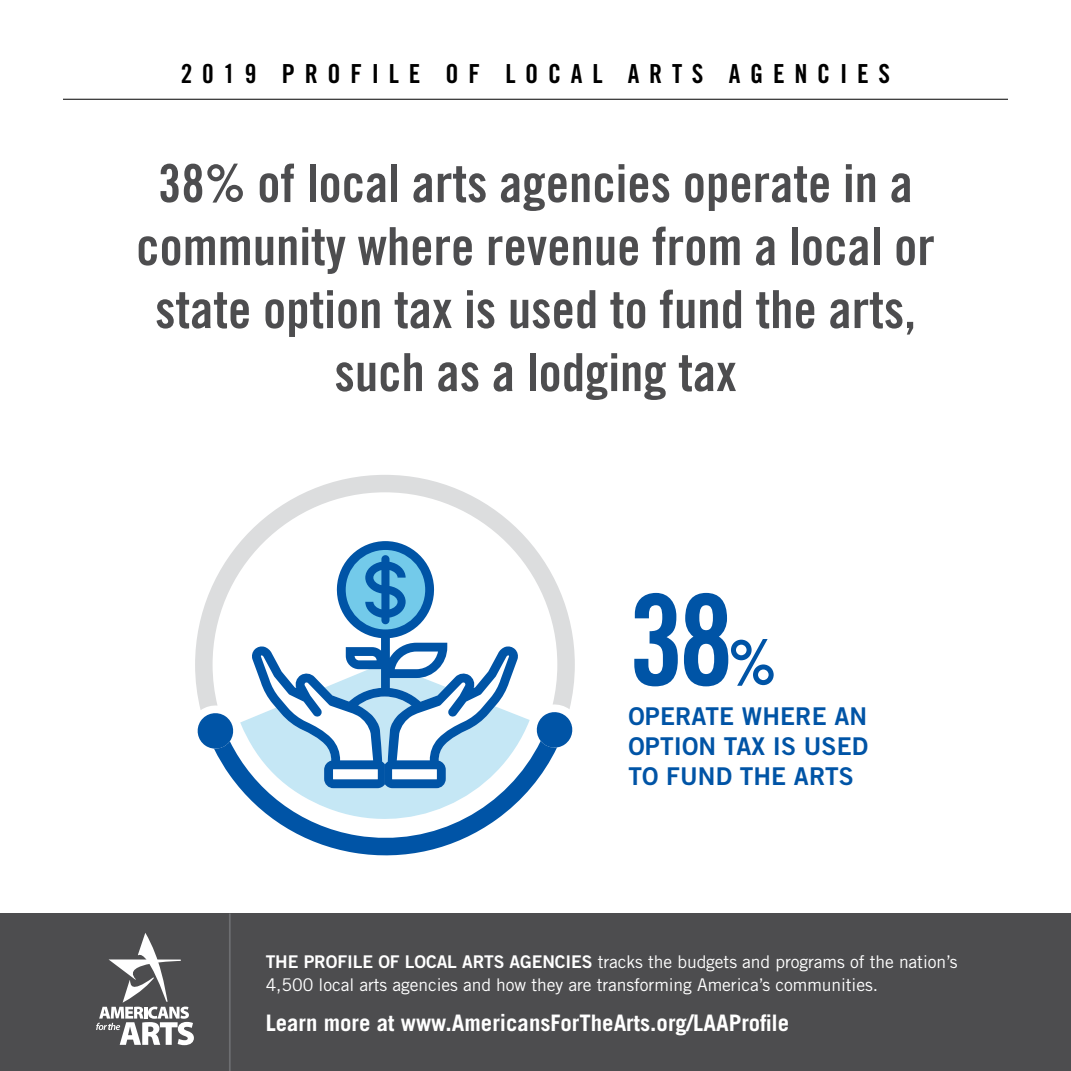
<style>
.page{position:relative;width:1071px;height:1071px;background:#fff}
.page>*{position:absolute;margin:0;border:0;box-sizing:border-box;transform-origin:0 0}
.t1{font:126px "Trade Gothic Bold Cond Twenty";color:#0054a6}
.t2{font:52.5px/63px "Trade Gothic Bold Cond Twenty";color:#4d4d4f;text-align:center}
.t3{font:26.25px "Trade Gothic Bold Cond Twenty";letter-spacing:.37em;color:#000}
.t4{font:24.5px/29.8px "Trade Gothic Bold Two";letter-spacing:.005em;color:#0054a6;text-align:justify}
.t5{font:700 22.75px "Trade Gothic";color:#fff}
.t6{font:17.5px/22.8px "Trade Gothic";letter-spacing:-.005em;color:#fff}
.s1{font-size:63px}
.s2{font-family:"Trade Gothic Bold Two"}
</style>
<div class="page">
<div style="left:0;top:914px;width:1071px;height:157px;background:#4d4d4f"></div>
<hr style="left:229px;top:914px;width:2px;height:157px;background:#6d6e71">
<hr style="left:63px;top:99px;width:945px;height:1px;background:#000">
<svg style="left:96px;top:933px;width:98px;height:112px"></svg>
<svg style="left:241px;top:475px;width:288px;height:66px"></svg>
<svg style="left:195px;top:541px;width:380px;height:315px"></svg>
<h3 class="t3" style="left:181px;top:58px;width:711px">2019 PROFILE OF LOCAL ARTS AGENCIES</h3>
<h2 class="t2" style="left:136px;top:151px;width:800px">38% of local arts agencies operate in a community where revenue from a local or state option tax is used to fund the arts, such as a lodging tax</h2>
<h1 class="t1" style="left:629px;top:564px;width:150px">38<span class="s1">%</span></h1>
<h3 class="t4" style="left:629px;top:701px;width:241px">OPERATE WHERE AN OPTION TAX IS USED TO FUND THE ARTS</h3>
<p class="t6" style="left:266px;top:950px;width:694px"><span class="s2">THE PROFILE OF LOCAL ARTS AGENCIES</span> tracks the budgets and programs of the nation’s<br>4,500 local arts agencies and how they are transforming America’s communities.</p>
<h3 class="t5" style="left:266px;top:1009px;width:525px">Learn more at www.AmericansForTheArts.org/LAAProfile</h3>
</div>
